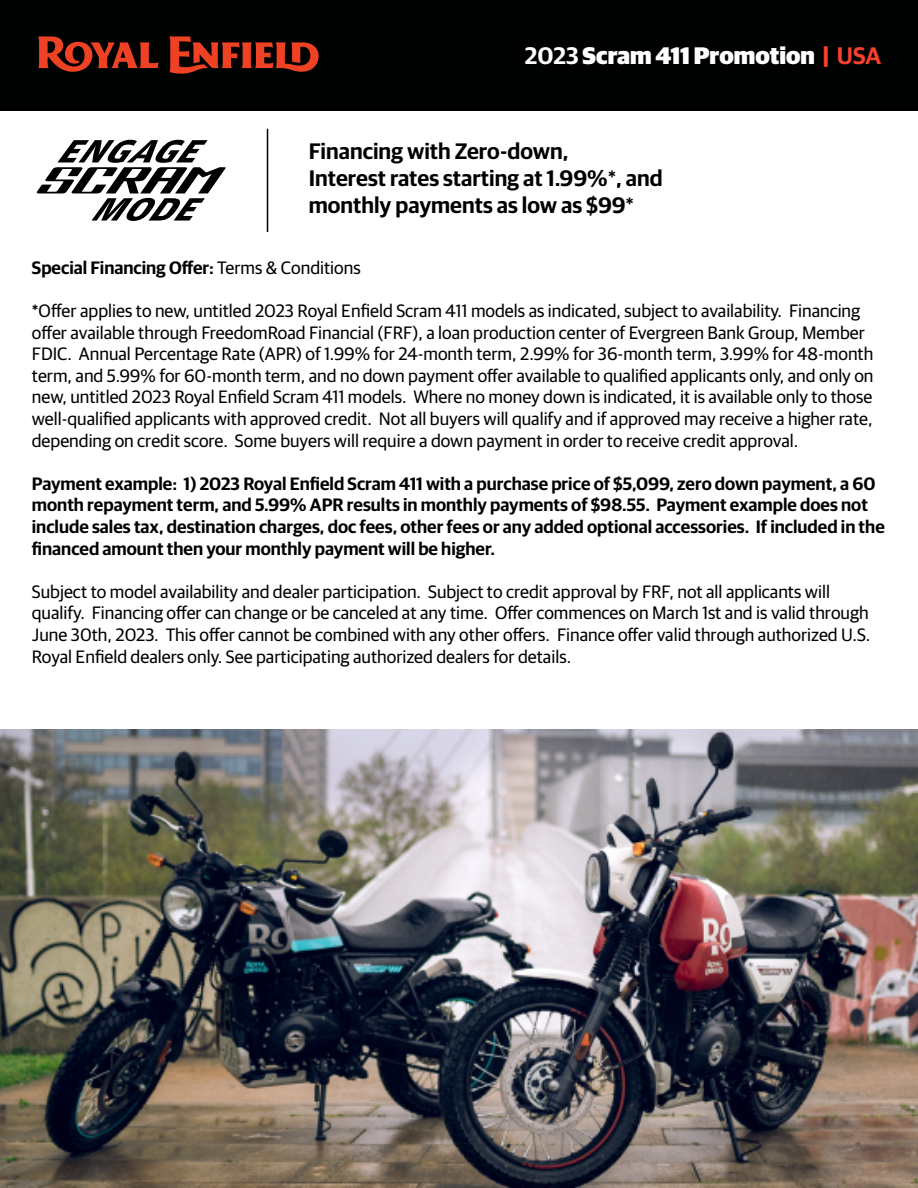
<style>
.page{position:relative;width:918px;height:1188px;background:#fff}
.page>*{position:absolute;margin:0;border:0;box-sizing:border-box;transform-origin:0 0}
.t1{font:900 24px "Guardian Sans";color:#fff}
.t2{font:600 22.5px/27px "Guardian Sans";color:#000}
.t3{font:18px/21.6px "Guardian Sans";color:#000}
.t4{font:600 18px/21.6px "Guardian Sans";color:#000}
.s1{font-weight:600}
.s2{color:#f84030}
.s3{font-weight:600;color:#f84030}
.s4{font-weight:400}
</style>
<div class="page">
<div style="left:0;top:0;width:918px;height:110px;background:#000101"></div>
<svg style="left:38px;top:36px;width:281px;height:38px"></svg>
<svg style="left:37px;top:140px;width:189px;height:81px"></svg>
<img style="left:0;top:729px;width:918px;height:459px">
<hr style="left:267px;top:129px;width:1px;height:103px;background:#000101">
<h1 class="t1" style="left:525px;top:37px;width:358px"><span class="s1">2023</span> Scram 411 Promotion <span class="s2">|</span> <span class="s3">USA</span></h1>
<p class="t2" style="left:309px;top:136px;width:355px">Financing with Zero-down,<br>Interest rates starting at 1.99%<span class="s4">*</span>, and monthly payments as low as $99<span class="s4">*</span></p>
<p class="t4" style="left:32px;top:255px;width:330px">Special Financing Offer: <span class="s4">Terms &amp; Conditions</span></p>
<p class="t3" style="left:32px;top:299px;width:843px">*Offer applies to new, untitled 2023 Royal Enfield Scram 411 models as indicated, subject to availability. Financing offer available through FreedomRoad Financial (FRF), a loan production center of Evergreen Bank Group, Member FDIC. Annual Percentage Rate (APR) of 1.99% for 24-month term, 2.99% for 36-month term, 3.99% for 48-month term, and 5.99% for 60-month term, and no down payment offer available to qualified applicants only, and only on new, untitled 2023 Royal Enfield Scram 411 models. Where no money down is indicated, it is available only to those well-qualified applicants with approved credit. Not all buyers will qualify and if approved may receive a higher rate, depending on credit score. Some buyers will require a down payment in order to receive credit approval.</p>
<p class="t4" style="left:32px;top:471px;width:854px">Payment example: 1) 2023 Royal Enfield Scram 411 with a purchase price of $5,099, zero down payment, a 60 month repayment term, and 5.99% APR results in monthly payments of $98.55. Payment example does not include sales tax, destination charges, doc fees, other fees or any added optional accessories. If included in the financed amount then your monthly payment will be higher.</p>
<p class="t3" style="left:32px;top:579px;width:840px">Subject to model availability and dealer participation. Subject to credit approval by FRF, not all applicants will qualify. Financing offer can change or be canceled at any time. Offer commences on March 1st and is valid through June 30th, 2023. This offer cannot be combined with any other offers. Finance offer valid through authorized U.S.<br>Royal Enfield dealers only. See participating authorized dealers for details.</p>
</div>
